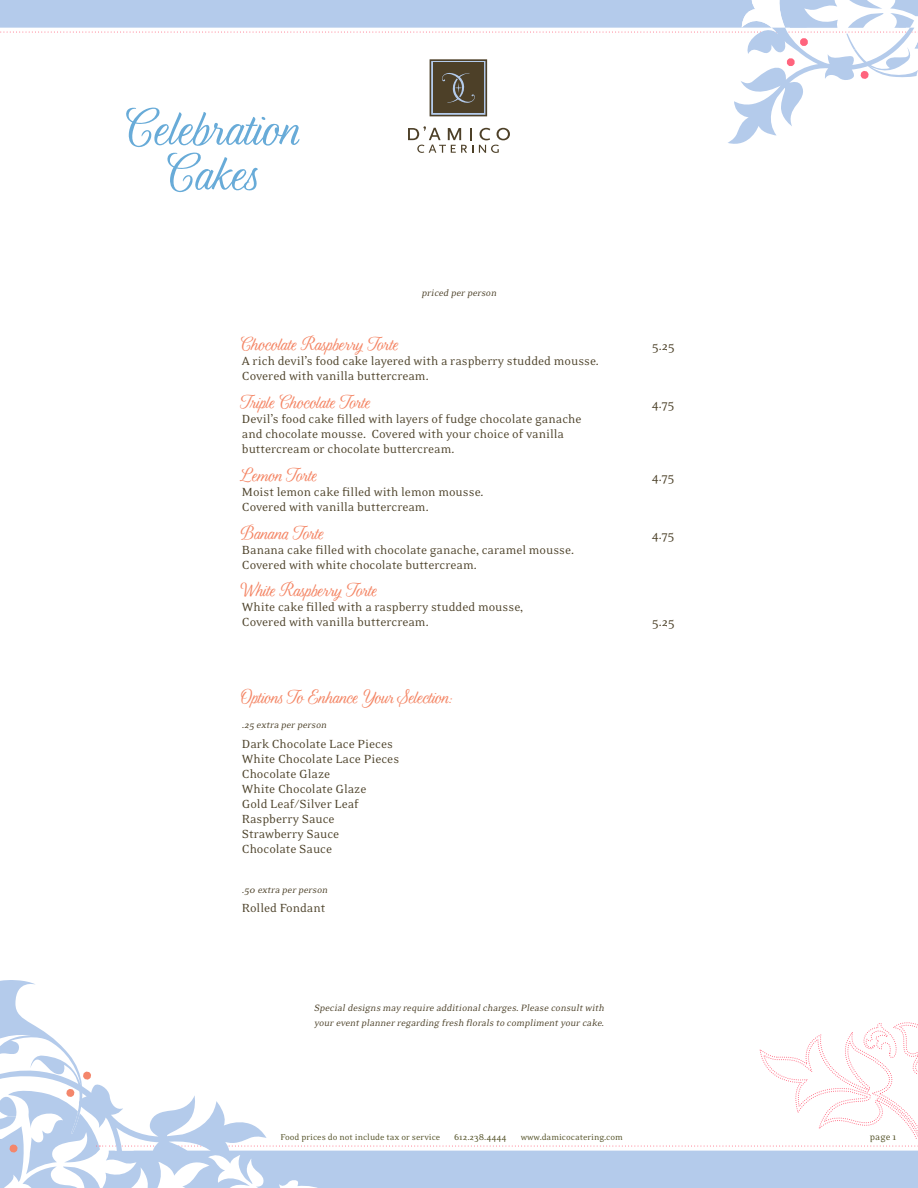
<style>
.page{position:relative;width:918px;height:1188px;background:#fff}
.page>*{position:absolute;margin:0;border:0;box-sizing:border-box;transform-origin:0 0}
.Big_Title_Header{font:61.5px/45px "Lavender Script Pro";color:#68abd8;text-align:center}
.Sig_Cocktail_Body_Co{font:22.5px "Lavender Script Pro";color:#f48463}
.Sig_Cocktail_Body_Co-2{font:13.5px/15px "Eidetic Neo OT";color:#4d422a}
.Planning_Guidelines{font:italic 10.5px/15px "Eidetic Neo OT";color:#4d422a}
.Sig_Cocktail_Body_Co-3{font:italic 10.5px "Eidetic Neo OT";color:#4d422a}
.t1{font:10.5px "Eidetic Neo OT";color:#525026}
.t2{font:9.75px "Eidetic Neo OT";color:#525026}
</style>
<div class="page">
<svg style="left:0;top:0;width:918px;height:153px"></svg>
<svg style="left:0;top:980px;width:918px;height:208px"></svg>
<p class="Big_Title_Header" style="left:128px;top:105px;width:174px">Celebration<br>Cakes</p>
<p class="Planning_Guidelines" style="left:422px;top:285px;width:78px">priced per person</p>
<p class="Sig_Cocktail_Body_Co" style="left:242px;top:333px;width:158px">Chocolate Raspberry Torte</p>
<p class="Sig_Cocktail_Body_Co-2" style="left:652px;top:338px;width:24px">5.25</p>
<p class="Sig_Cocktail_Body_Co-2" style="left:242px;top:353px;width:359px">A rich devil’s food cake layered with a raspberry studded mousse.<br>Covered with vanilla buttercream.</p>
<p class="Sig_Cocktail_Body_Co" style="left:242px;top:390px;width:130px">Triple Chocolate Torte</p>
<p class="Sig_Cocktail_Body_Co-2" style="left:652px;top:396px;width:24px">4.75</p>
<p class="Sig_Cocktail_Body_Co-2" style="left:242px;top:411px;width:341px">Devil’s food cake filled with layers of fudge chocolate ganache and chocolate mousse. Covered with your choice of vanilla buttercream or chocolate buttercream.</p>
<p class="Sig_Cocktail_Body_Co" style="left:242px;top:463px;width:77px">Lemon Torte</p>
<p class="Sig_Cocktail_Body_Co-2" style="left:652px;top:469px;width:24px">4.75</p>
<p class="Sig_Cocktail_Body_Co-2" style="left:242px;top:484px;width:243px">Moist lemon cake filled with lemon mousse.<br>Covered with vanilla buttercream.</p>
<p class="Sig_Cocktail_Body_Co" style="left:242px;top:521px;width:84px">Banana Torte</p>
<p class="Sig_Cocktail_Body_Co-2" style="left:652px;top:527px;width:24px">4.75</p>
<p class="Sig_Cocktail_Body_Co-2" style="left:242px;top:542px;width:334px">Banana cake filled with chocolate ganache, caramel mousse.<br>Covered with white chocolate buttercream.</p>
<p class="Sig_Cocktail_Body_Co" style="left:242px;top:579px;width:137px">White Raspberry Torte</p>
<p class="Sig_Cocktail_Body_Co-2" style="left:242px;top:600px;width:283px">White cake filled with a raspberry studded mousse,<br>Covered with vanilla buttercream.</p>
<p class="Sig_Cocktail_Body_Co-2" style="left:652px;top:615px;width:24px">5.25</p>
<p class="Sig_Cocktail_Body_Co" style="left:242px;top:686px;width:213px">Options To Enhance Your Selection:</p>
<p class="Sig_Cocktail_Body_Co-3" style="left:242px;top:720px;width:88px">.25 extra per person</p>
<p class="Sig_Cocktail_Body_Co-2" style="left:242px;top:736px;width:153px">Dark Chocolate Lace Pieces</p>
<p class="Sig_Cocktail_Body_Co-2" style="left:242px;top:751px;width:159px">White Chocolate Lace Pieces</p>
<p class="Sig_Cocktail_Body_Co-2" style="left:242px;top:766px;width:90px">Chocolate Glaze</p>
<p class="Sig_Cocktail_Body_Co-2" style="left:242px;top:781px;width:126px">White Chocolate Glaze</p>
<p class="Sig_Cocktail_Body_Co-2" style="left:242px;top:796px;width:118px">Gold Leaf/Silver Leaf</p>
<p class="Sig_Cocktail_Body_Co-2" style="left:242px;top:811px;width:94px">Raspberry Sauce</p>
<p class="Sig_Cocktail_Body_Co-2" style="left:242px;top:826px;width:99px">Strawberry Sauce</p>
<p class="Sig_Cocktail_Body_Co-2" style="left:242px;top:841px;width:92px">Chocolate Sauce</p>
<p class="Sig_Cocktail_Body_Co-3" style="left:242px;top:884px;width:89px">.50 extra per person</p>
<p class="Sig_Cocktail_Body_Co-2" style="left:242px;top:901px;width:85px">Rolled Fondant</p>
<p class="Planning_Guidelines" style="left:314px;top:1001px;width:294px">Specialdesigns may require additionalcharges.Please consult with your event planner regarding fresh florals to compliment your cake.</p>
<p class="t2" style="left:280px;top:1132px;width:161px">Food prices do not include tax or service</p>
<p class="t2" style="left:454px;top:1132px;width:54px">612.238.4444</p>
<p class="t2" style="left:521px;top:1132px;width:104px">www.damicocatering.com</p>
<p class="t1" style="left:870px;top:1132px;width:28px">page 1</p>
</div>
